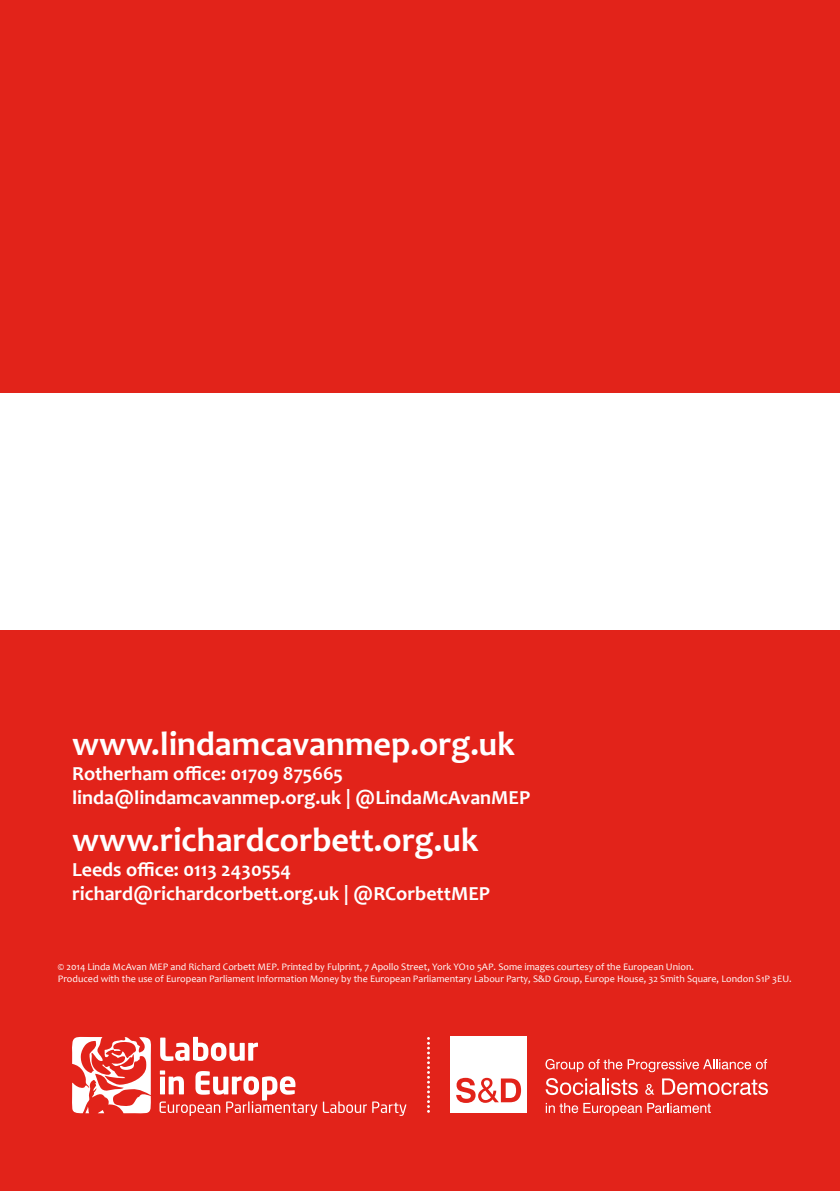
<style>
.page{position:relative;width:840px;height:1191px;background:#fff}
.page>*{position:absolute;margin:0;border:0;box-sizing:border-box;transform-origin:0 0}
.t1{font:700 34.2px "Candara";color:#fff}
.t2{font:700 20px/24px "Candara";color:#fff}
.t3{font:10px/12px "Candara";color:#fff}
</style>
<div class="page">
<div style="left:0;top:0;width:839px;height:1191px;background:#e2231a"></div>
<div style="left:0;top:393px;width:839px;height:236px;background:#fff"></div>
<svg style="left:72px;top:1036px;width:79px;height:77px"></svg>
<div style="left:450px;top:1036px;width:76px;height:77px;background:#fff"></div>
<svg style="left:427px;top:1037px;width:2px;height:75px"></svg>
<svg style="left:160px;top:1036px;width:98px;height:25px"></svg>
<svg style="left:159px;top:1070px;width:247px;height:45px"></svg>
<svg style="left:545px;top:1059px;width:221px;height:13px"></svg>
<svg style="left:545px;top:1103px;width:96px;height:12px"></svg>
<svg style="left:647px;top:1103px;width:63px;height:10px"></svg>
<svg style="left:545px;top:1078px;width:92px;height:17px"></svg>
<svg style="left:645px;top:1083px;width:9px;height:11px"></svg>
<svg style="left:662px;top:1078px;width:105px;height:17px"></svg>
<svg style="left:456px;top:1077px;width:64px;height:26px"></svg>
<h1 class="t1" style="left:72px;top:722px;width:444px">www.lindamcavanmep.org.uk</h1>
<h2 class="t2" style="left:72px;top:761px;width:459px">Rotherham office: 01709 875665 linda@lindamcavanmep.org.uk | @LindaMcAvanMEP</h2>
<h1 class="t1" style="left:72px;top:818px;width:408px">www.richardcorbett.org.uk</h1>
<h2 class="t2" style="left:72px;top:856px;width:419px">Leeds office: 0113 2430554 richard@richardcorbett.org.uk | @RCorbettMEP</h2>
<p class="t3" style="left:58px;top:961px;width:735px">© 2014 Linda McAvan MEP and Richard Corbett MEP. Printed by Fulprint, 7 Apollo Street, York YO10 5AP. Some images courtesy of the European Union.<br>Produced with the use of European Parliament Information Money by the European Parliamentary Labour Party, S&amp;D Group, Europe House, 32 Smith Square, London S1P 3EU.</p>
</div>
